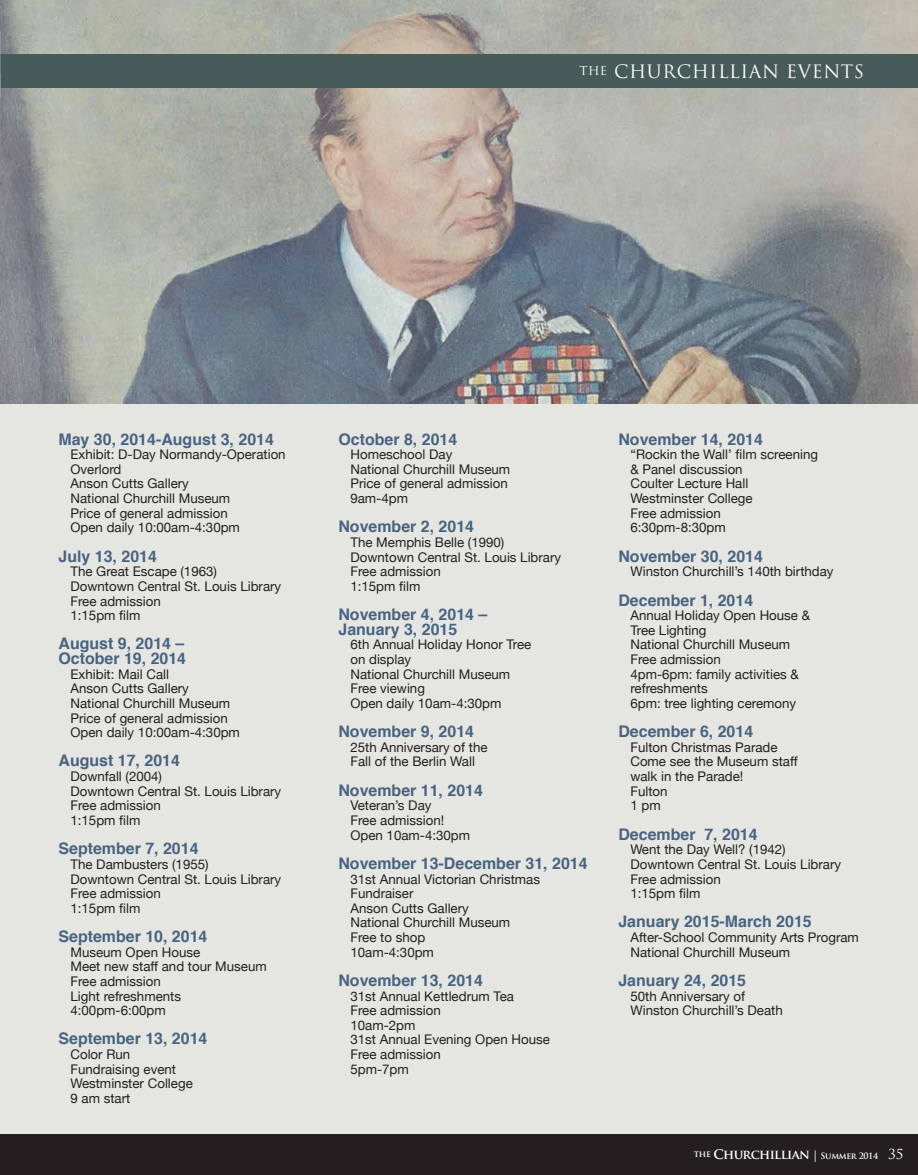
<style>
.page{position:relative;width:918px;height:1175px;background:#fff}
.page>*{position:absolute;margin:0;border:0;box-sizing:border-box;transform-origin:0 0}
.t1{font:18px "Trajan Pro";letter-spacing:.03em;color:#fff}
.t2{font:700 15.9px/14.7px "Helvetica";color:#486381}
.t3{font:13.35px/14.5px "Helvetica Neue";color:#231f20}
.t4{font:700 8.55px "Trajan Pro";letter-spacing:-.04em;color:#fff}
.s1{font-size:12.9px}
.s2{font-size:11.4px}
.s3{font-weight:400;font-size:13.5px}
</style>
<div class="page">
<div style="left:0;top:0;width:918px;height:1174px;background:#e5e6e1"></div>
<div style="left:0;top:1134px;width:918px;height:40px;background:#231f20"></div>
<img style="left:0;top:0;width:918px;height:404px">
<div style="left:0;top:54px;width:918px;height:34px;background:#475c59"></div>
<hr style="left:0;top:74px;width:1px;height:110px;background:#231f20;opacity:.75">
<h1 class="t1" style="left:579px;top:60px;width:286px"><sup>THE</sup> CHURCHILLIAN EVENTS</h1>
<p class="t2" style="left:58px;top:431px;width:217px">May 30, 2014-August 3, 2014</p>
<p class="t3" style="left:70px;top:447px;width:217px">Exhibit: D-Day Normandy-Operation<br>Overlord<br>Anson Cutts Gallery<br>National Churchill Museum<br>Price of general admission<br>Open daily 10:00am-4:30pm</p>
<p class="t2" style="left:58px;top:548px;width:100px">July 13, 2014</p>
<p class="t3" style="left:70px;top:564px;width:212px">The Great Escape (1963)<br>Downtown Central St. Louis Library<br>Free admission<br>1:15pm film</p>
<p class="t2" style="left:58px;top:636px;width:129px">August 9, 2014 –<br>October 19, 2014</p>
<p class="t3" style="left:70px;top:666px;width:171px">Exhibit: Mail Call<br>Anson Cutts Gallery<br>National Churchill Museum<br>Price of general admission<br>Open daily 10:00am-4:30pm</p>
<p class="t2" style="left:58px;top:753px;width:123px">August 17, 2014</p>
<p class="t3" style="left:70px;top:769px;width:212px">Downfall (2004)<br>Downtown Central St. Louis Library<br>Free admission<br>1:15pm film</p>
<p class="t2" style="left:58px;top:841px;width:142px">September 7, 2014</p>
<p class="t3" style="left:70px;top:856px;width:212px">The Dambusters (1955)<br>Downtown Central St. Louis Library<br>Free admission<br>1:15pm film</p>
<p class="t2" style="left:58px;top:928px;width:150px">September 10, 2014</p>
<p class="t3" style="left:70px;top:944px;width:198px">Museum Open House<br>Meet new staff and tour Museum<br>Free admission<br>Light refreshments<br>4:00pm-6:00pm</p>
<p class="t2" style="left:58px;top:1031px;width:150px">September 13, 2014</p>
<p class="t3" style="left:70px;top:1046px;width:124px">Color Run<br>Fundraising event<br>Westminster College<br>9 am start</p>
<p class="t2" style="left:338px;top:431px;width:120px">October 8, 2014</p>
<p class="t3" style="left:350px;top:447px;width:161px">Homeschool Day<br>National Churchill Museum<br>Price of general admission<br>9am-4pm</p>
<p class="t2" style="left:338px;top:519px;width:137px">November 2, 2014</p>
<p class="t3" style="left:350px;top:535px;width:212px">The Memphis Belle (1990)<br>Downtown Central St. Louis Library<br>Free admission<br>1:15pm film</p>
<p class="t2" style="left:338px;top:607px;width:150px">November 4, 2014 –<br>January 3, 2015</p>
<p class="t3" style="left:350px;top:637px;width:182px">6th Annual Holiday Honor Tree on display<br>National Churchill Museum<br>Free viewing<br>Open daily 10am-4:30pm</p>
<p class="t2" style="left:338px;top:724px;width:137px">November 9, 2014</p>
<p class="t3" style="left:350px;top:739px;width:139px">25th Anniversary of the<br>Fall of the Berlin Wall</p>
<p class="t2" style="left:338px;top:782px;width:146px">November 11, 2014</p>
<p class="t3" style="left:350px;top:798px;width:121px">Veteran’s Day<br>Free admission!<br>Open 10am-4:30pm</p>
<p class="t2" style="left:338px;top:855px;width:251px">November 13-December 31, 2014</p>
<p class="t3" style="left:350px;top:871px;width:191px">31st Annual Victorian Christmas<br>Fundraiser<br>Anson Cutts Gallery<br>National Churchill Museum<br>Free to shop<br>10am-4:30pm</p>
<p class="t2" style="left:338px;top:972px;width:146px">November 13, 2014</p>
<p class="t3" style="left:350px;top:988px;width:201px">31st Annual Kettledrum Tea<br>Free admission<br>10am-2pm<br>31st Annual Evening Open House<br>Free admission<br>5pm-7pm</p>
<p class="t2" style="left:618px;top:431px;width:146px">November 14, 2014</p>
<p class="t3" style="left:630px;top:447px;width:189px">“Rockin the Wall’ film screening &amp; Panel discussion<br>Coulter Lecture Hall<br>Westminster College<br>Free admission<br>6:30pm-8:30pm</p>
<p class="t2" style="left:618px;top:548px;width:146px">November 30, 2014</p>
<p class="t3" style="left:630px;top:564px;width:205px">Winston Churchill’s 140th birthday</p>
<p class="t2" style="left:618px;top:592px;width:136px">December 1, 2014</p>
<p class="t3" style="left:630px;top:608px;width:181px">Annual Holiday Open House &amp;<br>Tree Lighting<br>National Churchill Museum<br>Free admission<br>4pm-6pm: family activities &amp; refreshments<br>6pm: tree lighting ceremony</p>
<p class="t2" style="left:618px;top:724px;width:136px">December 6, 2014</p>
<p class="t3" style="left:630px;top:739px;width:169px">Fulton Christmas Parade<br>Come see the Museum staff walk in the Parade!<br>Fulton<br>1 pm</p>
<p class="t2" style="left:618px;top:826px;width:141px">December 7, 2014</p>
<p class="t3" style="left:630px;top:842px;width:212px">Went the Day Well? (1942)<br>Downtown Central St. Louis Library<br>Free admission<br>1:15pm film</p>
<p class="t2" style="left:618px;top:914px;width:195px">January 2015-March 2015</p>
<p class="t3" style="left:630px;top:929px;width:230px">After-School Community Arts Program<br>National Churchill Museum</p>
<p class="t2" style="left:618px;top:972px;width:129px">January 24, 2015</p>
<p class="t3" style="left:630px;top:988px;width:154px">50th Anniversary of<br>Winston Churchill’s Death</p>
<p class="t4" style="left:694px;top:1150px;width:211px">THE <span class="s1">CHURCHILLIAN</span> <span class="s2">|</span> SUMMER 2014 <span class="s3">35</span></p>
</div>
